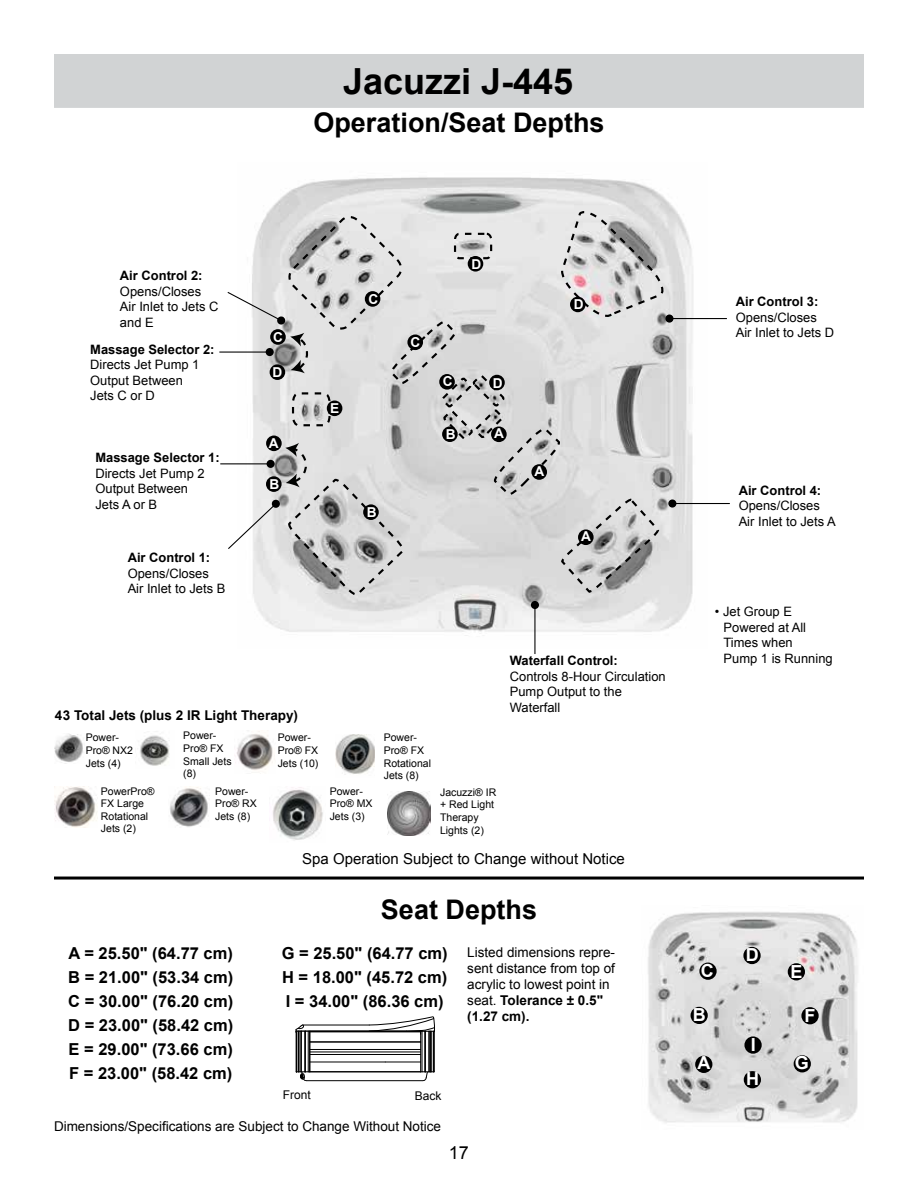
<style>
.page{position:relative;width:918px;height:1188px;background:#fff}
.page>*{position:absolute;margin:0;border:0;box-sizing:border-box;transform-origin:0 0}
.t1{font:700 36px "Arial";color:#000}
.t2{font:700 27px "Arial";color:#000}
.t3{font:700 18px "Arial";color:#fff}
.t4{font:18px "Arial";color:#000}
.t5{font:700 16.5px/24px "Arial";color:#000;text-align:justify}
.t6{font:15px "Arial";color:#000}
.t7{font:700 13.65px "Arial";color:#fff}
.t8{font:13.5px/16.2px "Arial";color:#000}
.t9{font:700 13.5px "Arial";color:#000}
.t10{font:12.9px/15.5px "Arial";color:#010101}
.t11{font:700 12.9px "Arial";color:#010101}
.t12{font:12.9px/15.5px "Arial";color:#000}
.t13{font:12px "Arial";color:#000}
.t14{font:10.5px/12.6px "Arial";color:#000}
.s1{color:#010101}
.s2{font-weight:700;font-size:16.5px}
.s3{font-weight:700}
</style>
<div class="page">
<div style="left:54px;top:54px;width:810px;height:54px;background:#d1d3d4"></div>
<hr style="left:54px;top:877px;width:810px;height:3px;background:#000">
<img style="left:254px;top:177px;width:454px;height:471px">
<hr style="left:220px;top:463px;width:51px;height:1px;background:#000">
<hr style="left:219px;top:352px;width:51px;height:1px;background:#000">
<hr style="left:669px;top:318px;width:58px;height:1px;background:#000">
<div style="left:665px;top:315px;width:9px;height:8px;background:#000;border-radius:50%"></div>
<hr style="left:534px;top:605px;width:1px;height:49px;background:#000">
<div style="left:531px;top:601px;width:8px;height:8px;background:#000;border-radius:50%"></div>
<hr style="left:672px;top:503px;width:58px;height:1px;background:#000">
<div style="left:668px;top:499px;width:8px;height:9px;background:#000;border-radius:50%"></div>
<svg style="left:226px;top:209px;width:439px;height:391px"></svg>
<div style="left:266px;top:476px;width:16px;height:16px;background:#000;border-radius:50%"></div>
<div style="left:363px;top:504px;width:16px;height:16px;background:#000;border-radius:50%"></div>
<div style="left:442px;top:426px;width:16px;height:16px;background:#000;border-radius:50%"></div>
<div style="left:489px;top:375px;width:16px;height:15px;background:#000;border-radius:50%"></div>
<div style="left:468px;top:256px;width:15px;height:16px;background:#000;border-radius:50%"></div>
<div style="left:327px;top:401px;width:15px;height:15px;background:#000;border-radius:50%"></div>
<div style="left:531px;top:464px;width:16px;height:16px;background:#000;border-radius:50%"></div>
<div style="left:491px;top:427px;width:16px;height:15px;background:#000;border-radius:50%"></div>
<img style="left:648px;top:912px;width:210px;height:211px">
<div style="left:744px;top:1071px;width:17px;height:17px;background:#000;border-radius:50%"></div>
<div style="left:744px;top:1036px;width:18px;height:18px;background:#000;border-radius:50%"></div>
<div style="left:794px;top:1055px;width:17px;height:17px;background:#000;border-radius:50%"></div>
<div style="left:695px;top:1056px;width:17px;height:17px;background:#000;border-radius:50%"></div>
<div style="left:699px;top:963px;width:18px;height:17px;background:#000;border-radius:50%"></div>
<div style="left:691px;top:1007px;width:17px;height:17px;background:#000;border-radius:50%"></div>
<div style="left:788px;top:963px;width:17px;height:17px;background:#000;border-radius:50%"></div>
<div style="left:743px;top:947px;width:18px;height:17px;background:#000;border-radius:50%"></div>
<div style="left:801px;top:1007px;width:18px;height:17px;background:#000;border-radius:50%"></div>
<svg style="left:296px;top:1017px;width:139px;height:64px"></svg>
<hr style="left:308px;top:1031px;width:1px;height:41px;background:#010101">
<hr style="left:305px;top:1031px;width:1px;height:41px;background:#010101">
<hr style="left:310px;top:1042px;width:111px;height:1px;background:#010101">
<hr style="left:310px;top:1031px;width:110px;height:1px;background:#010101">
<hr style="left:310px;top:1072px;width:110px;height:1px;background:#010101">
<hr style="left:310px;top:1032px;width:111px;height:1px;background:#010101">
<img style="left:236px;top:731px;width:37px;height:39px">
<img style="left:54px;top:734px;width:29px;height:30px">
<img style="left:54px;top:787px;width:43px;height:40px">
<img style="left:170px;top:787px;width:38px;height:40px">
<img style="left:273px;top:787px;width:50px;height:53px">
<img style="left:335px;top:734px;width:40px;height:41px">
<img style="left:140px;top:735px;width:30px;height:31px">
<img style="left:387px;top:792px;width:43px;height:43px">
<h1 class="t1" style="left:343px;top:58px;width:232px">Jacuzzi J-445</h1>
<h2 class="t2" style="left:313px;top:105px;width:293px">Operation/Seat Depths</h2>
<p class="t11" style="left:120px;top:267px;width:84px">Air Control 2:</p>
<p class="t10" style="left:120px;top:284px;width:100px">Opens/Closes<br>Air Inlet to Jets C and E</p>
<p class="t11" style="left:90px;top:341px;width:126px">Massage Selector 2:</p>
<p class="t10" style="left:90px;top:357px;width:111px">Directs Jet Pump 1<br>Output Between<br>Jets C or D</p>
<p class="t11" style="left:95px;top:449px;width:126px">Massage Selector 1:</p>
<p class="t10" style="left:95px;top:465px;width:111px">Directs Jet Pump 2<br>Output Between<br>Jets A or B</p>
<p class="t11" style="left:128px;top:549px;width:84px">Air Control 1:</p>
<p class="t10" style="left:128px;top:566px;width:99px">Opens/Closes<br>Air Inlet to Jets B</p>
<p class="t7" style="left:273px;top:328px;width:11px">C</p>
<p class="t7" style="left:272px;top:363px;width:11px">D</p>
<p class="t7" style="left:269px;top:434px;width:11px">A</p>
<p class="t7" style="left:270px;top:475px;width:11px">B</p>
<p class="t7" style="left:368px;top:290px;width:11px">C</p>
<p class="t7" style="left:330px;top:399px;width:11px">E</p>
<p class="t7" style="left:411px;top:333px;width:11px">C</p>
<p class="t7" style="left:367px;top:503px;width:11px">B</p>
<p class="t9" style="left:55px;top:707px;width:245px">43 Total Jets (plus 2 IR Light Therapy)</p>
<p class="t14" style="left:86px;top:731px;width:49px">Power-<br>Pro® NX2<br>Jets (4)</p>
<p class="t14" style="left:183px;top:730px;width:50px">Power-<br>Pro® FX<br>Small Jets (8)</p>
<p class="t14" style="left:278px;top:731px;width:42px">Power-<br>Pro® FX<br>Jets (10)</p>
<p class="t14" style="left:384px;top:731px;width:49px">Power-<br>Pro® FX<br>Rotational<br>Jets (8)</p>
<p class="t14" style="left:101px;top:785px;width:55px">PowerPro®<br>FX Large<br>Rotational<br>Jets (2)</p>
<p class="t14" style="left:215px;top:785px;width:43px">Power-<br>Pro® RX<br>Jets (8)</p>
<p class="t14" style="left:330px;top:785px;width:44px">Power-<br>Pro® MX<br>Jets (3)</p>
<p class="t7" style="left:472px;top:255px;width:11px">D</p>
<p class="t7" style="left:443px;top:373px;width:11px">C</p>
<p class="t7" style="left:446px;top:425px;width:11px">B</p>
<p class="t7" style="left:493px;top:374px;width:11px">D</p>
<p class="t7" style="left:494px;top:424px;width:11px">A</p>
<p class="t7" style="left:534px;top:462px;width:11px">A</p>
<p class="t7" style="left:574px;top:295px;width:11px">D</p>
<p class="t7" style="left:581px;top:527px;width:11px">A</p>
<p class="t11" style="left:736px;top:293px;width:84px">Air Control 3:</p>
<p class="t10" style="left:736px;top:309px;width:100px">Opens/Closes<br>Air Inlet to Jets D</p>
<p class="t11" style="left:739px;top:482px;width:84px">Air Control 4:</p>
<p class="t10" style="left:739px;top:498px;width:98px">Opens/Closes<br>Air Inlet to Jets A</p>
<p class="t10" style="left:724px;top:604px;width:84px;text-indent:-9px">• Jet Group E<br>Powered at All<br>Times when</p>
<p class="t11" style="left:510px;top:652px;width:109px">Waterfall Control:</p>
<p class="t10" style="left:724px;top:650px;width:111px">Pump 1 is Running</p>
<p class="t12" style="left:510px;top:669px;width:157px">Controls 8-Hour Circulation<br>Pump <span class="s1">Output to the<br>Waterfall</span></p>
<p class="t14" style="left:440px;top:786px;width:58px">Jacuzzi® IR + Red Light<br>Therapy<br>Lights (2)</p>
<p class="t6" style="left:302px;top:849px;width:324px">Spa Operation Subject to Change without Notice</p>
<h2 class="t2" style="left:381px;top:891px;width:158px">Seat Depths</h2>
<p class="t5" style="left:68px;top:942px;width:166px">A = 25.50" (64.77 cm)</p>
<p class="t8" style="left:467px;top:944px;width:149px;text-indent:-186px"><span class="s2">G = 25.50" (64.77 cm)</span> Listed dimensions repre&shy;sent distance from top of acrylic to lowest point in seat. <span class="s3">Tolerance ± 0.5" (1.27 cm).</span></p>
<p class="t5" style="left:68px;top:966px;width:167px">B = 21.00" (53.34 cm)</p>
<p class="t5" style="left:282px;top:966px;width:167px">H = 18.00" (45.72 cm)</p>
<p class="t5" style="left:68px;top:990px;width:167px">C = 30.00" (76.20 cm)</p>
<p class="t5" style="left:286px;top:990px;width:159px">I = 34.00" (86.36 cm)</p>
<p class="t5" style="left:68px;top:1014px;width:167px">D = 23.00" (58.42 cm)<br>E = 29.00" (73.66 cm)<br>F = 23.00" (58.42 cm)</p>
<p class="t13" style="left:283px;top:1087px;width:30px">Front</p>
<p class="t13" style="left:415px;top:1088px;width:28px">Back</p>
<p class="t8" style="left:54px;top:1118px;width:389px">Dimensions/Specifications are Subject to Change Without Notice</p>
<h3 class="t4" style="left:449px;top:1140px;width:22px">17</h3>
<h3 class="t3" style="left:701px;top:958px;width:14px">C</h3>
<h3 class="t3" style="left:693px;top:1003px;width:14px">B</h3>
<h3 class="t3" style="left:746px;top:943px;width:14px">D</h3>
<h3 class="t3" style="left:751px;top:1032px;width:7px">I</h3>
<h3 class="t3" style="left:790px;top:959px;width:14px">E</h3>
<h3 class="t3" style="left:805px;top:1003px;width:12px">F</h3>
<h3 class="t3" style="left:698px;top:1051px;width:14px">A</h3>
<h3 class="t3" style="left:795px;top:1051px;width:16px">G</h3>
<h3 class="t3" style="left:746px;top:1067px;width:14px">H</h3>
</div>
